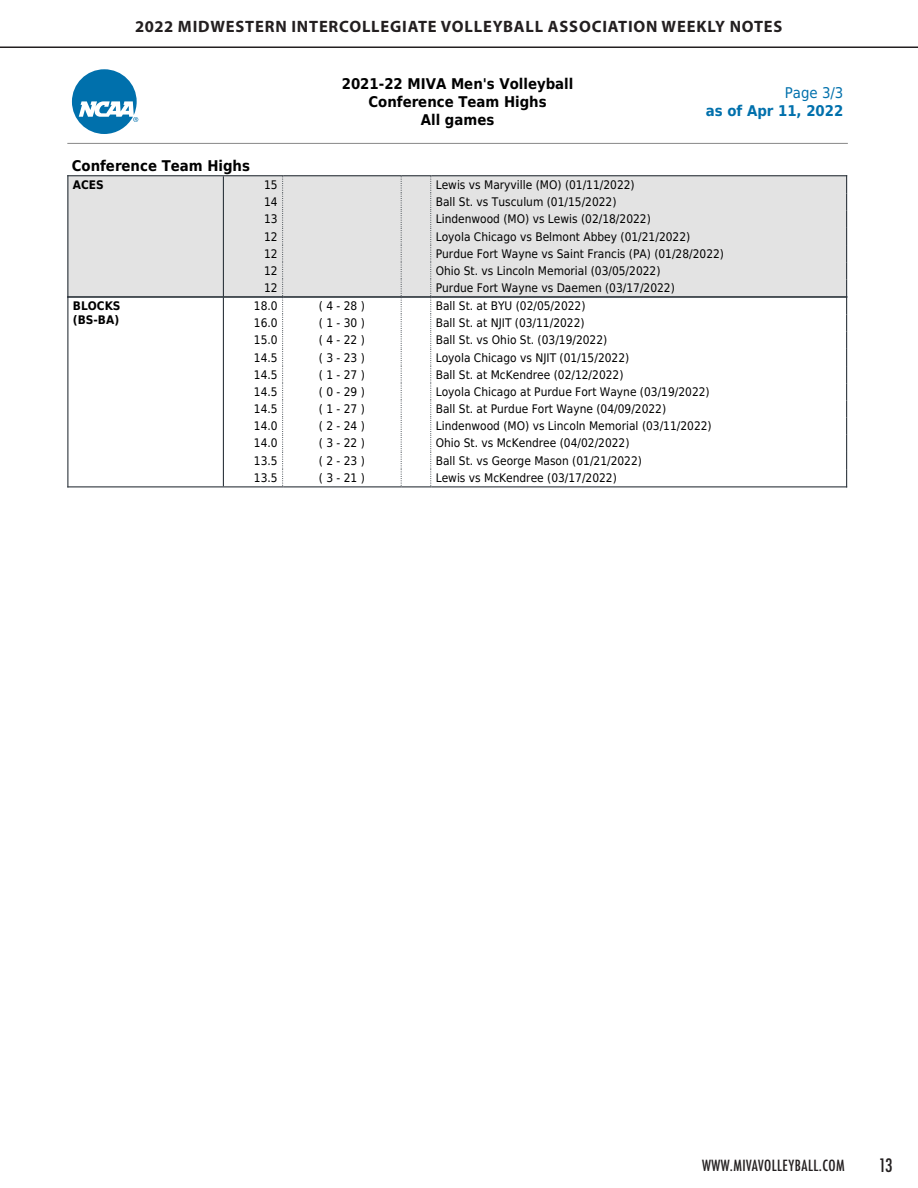
<style>
.page{position:relative;width:918px;height:1188px;background:#fff}
.page>*{position:absolute;margin:0;border:0;box-sizing:border-box;transform-origin:0 0}
.t1{font:500 condensed 18px "Futura";color:#231f20}
.t2{font:700 16.5px "Myriad Pro";letter-spacing:.05em;color:#231f20}
.t3{font:500 condensed 15px "Futura";letter-spacing:.03em;color:#231f20}
.t4{font:700 14.85px/17.7px "DejaVu Sans Condensed";color:#000;text-align:center}
.t5{font:700 14.85px/17.7px "DejaVu Sans Condensed";color:#0070ac;text-align:right}
.t6{font:11.85px "DejaVu Sans Condensed";color:#000}
.t7{font:700 11.85px/14.2px "DejaVu Sans Condensed";color:#000}
.s1{font-weight:400}
</style>
<div class="page">
<hr style="left:0;top:46px;width:918px;height:2px;background:#231f20">
<svg style="left:72px;top:69px;width:66px;height:65px"></svg>
<hr style="left:67px;top:143px;width:781px;height:1px;background:#888">
<div style="left:67px;top:175px;width:780px;height:123px;background:#e3e3e3"></div>
<div style="left:67px;top:296px;width:780px;height:191px;background:#fff"></div>
<hr style="left:223px;top:177px;width:1px;height:119px;background:#2d353c">
<hr style="left:67px;top:176px;width:1px;height:121px;background:#2d353c">
<hr style="left:68px;top:175px;width:155px;height:1px;background:#2d353c">
<hr style="left:68px;top:297px;width:155px;height:1px;background:#2d353c">
<hr style="left:225px;top:175px;width:58px;height:1px;background:#2d353c">
<hr style="left:284px;top:175px;width:117px;height:1px;background:#2d353c">
<hr style="left:432px;top:175px;width:415px;height:1px;background:#2d353c">
<hr style="left:225px;top:297px;width:58px;height:1px;background:#2d353c">
<hr style="left:284px;top:297px;width:117px;height:1px;background:#2d353c">
<hr style="left:432px;top:297px;width:415px;height:1px;background:#2d353c">
<hr style="left:223px;top:298px;width:1px;height:188px;background:#2d353c">
<hr style="left:67px;top:297px;width:1px;height:190px;background:#2d353c">
<hr style="left:68px;top:296px;width:155px;height:1px;background:#2d353c">
<hr style="left:68px;top:486px;width:155px;height:1px;background:#2d353c">
<hr style="left:225px;top:296px;width:58px;height:1px;background:#2d353c">
<hr style="left:284px;top:296px;width:117px;height:1px;background:#2d353c">
<hr style="left:432px;top:296px;width:415px;height:1px;background:#2d353c">
<svg style="left:282px;top:177px;width:1px;height:309px"></svg>
<hr style="left:225px;top:486px;width:58px;height:1px;background:#2d353c">
<hr style="left:284px;top:486px;width:117px;height:1px;background:#2d353c">
<svg style="left:401px;top:175px;width:30px;height:312px"></svg>
<svg style="left:846px;top:176px;width:1px;height:310px"></svg>
<hr style="left:432px;top:486px;width:415px;height:1px;background:#2d353c">
<h2 class="t2" style="left:135px;top:15px;width:649px">2022 MIDWESTERN INTERCOLLEGIATE VOLLEYBALL ASSOCIATION WEEKLY NOTES</h2>
<p class="t4" style="left:342px;top:75px;width:233px">2021-22 MIVA Men's Volleyball<br>Conference Team Highs<br>All games</p>
<p class="t5" style="left:706px;top:83px;width:139px"><span class="s1">Page 3/3<br></span>as of Apr 11, 2022</p>
<p class="t4" style="left:72px;top:157px;width:180px">Conference Team Highs</p>
<p class="t7" style="left:73px;top:177px;width:33px">ACES</p>
<p class="t6" style="left:264px;top:174px;width:15px">15</p>
<p class="t6" style="left:436px;top:174px;width:200px">Lewis vs Maryville (MO) (01/11/2022)</p>
<p class="t6" style="left:264px;top:192px;width:15px">14</p>
<p class="t6" style="left:436px;top:192px;width:182px">Ball St. vs Tusculum (01/15/2022)</p>
<p class="t6" style="left:264px;top:209px;width:15px">13</p>
<p class="t6" style="left:436px;top:209px;width:217px">Lindenwood (MO) vs Lewis (02/18/2022)</p>
<p class="t6" style="left:264px;top:226px;width:15px">12</p>
<p class="t6" style="left:436px;top:226px;width:256px">Loyola Chicago vs Belmont Abbey (01/21/2022)</p>
<p class="t6" style="left:264px;top:243px;width:15px">12</p>
<p class="t6" style="left:436px;top:243px;width:290px">Purdue Fort Wayne vs Saint Francis (PA) (01/28/2022)</p>
<p class="t6" style="left:264px;top:260px;width:15px">12</p>
<p class="t6" style="left:436px;top:260px;width:226px">Ohio St. vs Lincoln Memorial (03/05/2022)</p>
<p class="t6" style="left:264px;top:278px;width:15px">12</p>
<p class="t6" style="left:436px;top:278px;width:241px">Purdue Fort Wayne vs Daemen (03/17/2022)</p>
<p class="t7" style="left:73px;top:298px;width:49px">BLOCKS (BS-BA)</p>
<p class="t6" style="left:254px;top:295px;width:25px">18.0</p>
<p class="t6" style="left:319px;top:295px;width:48px">( 4 - 28 )</p>
<p class="t6" style="left:436px;top:295px;width:151px">Ball St. at BYU (02/05/2022)</p>
<p class="t6" style="left:254px;top:313px;width:25px">16.0</p>
<p class="t6" style="left:319px;top:313px;width:48px">( 1 - 30 )</p>
<p class="t6" style="left:436px;top:313px;width:150px">Ball St. at NJIT (03/11/2022)</p>
<p class="t6" style="left:254px;top:330px;width:25px">15.0</p>
<p class="t6" style="left:319px;top:330px;width:48px">( 4 - 22 )</p>
<p class="t6" style="left:436px;top:330px;width:173px">Ball St. vs Ohio St. (03/19/2022)</p>
<p class="t6" style="left:254px;top:347px;width:25px">14.5</p>
<p class="t6" style="left:319px;top:347px;width:48px">( 3 - 23 )</p>
<p class="t6" style="left:436px;top:347px;width:195px">Loyola Chicago vs NJIT (01/15/2022)</p>
<p class="t6" style="left:254px;top:364px;width:25px">14.5</p>
<p class="t6" style="left:319px;top:364px;width:48px">( 1 - 27 )</p>
<p class="t6" style="left:436px;top:364px;width:189px">Ball St. at McKendree (02/12/2022)</p>
<p class="t6" style="left:254px;top:381px;width:25px">14.5</p>
<p class="t6" style="left:319px;top:381px;width:48px">( 0 - 29 )</p>
<p class="t6" style="left:436px;top:381px;width:275px">Loyola Chicago at Purdue Fort Wayne (03/19/2022)</p>
<p class="t6" style="left:254px;top:399px;width:25px">14.5</p>
<p class="t6" style="left:319px;top:399px;width:48px">( 1 - 27 )</p>
<p class="t6" style="left:436px;top:399px;width:232px">Ball St. at Purdue Fort Wayne (04/09/2022)</p>
<p class="t6" style="left:254px;top:416px;width:25px">14.0</p>
<p class="t6" style="left:319px;top:416px;width:48px">( 2 - 24 )</p>
<p class="t6" style="left:436px;top:416px;width:277px">Lindenwood (MO) vs Lincoln Memorial (03/11/2022)</p>
<p class="t6" style="left:254px;top:433px;width:25px">14.0</p>
<p class="t6" style="left:319px;top:433px;width:48px">( 3 - 22 )</p>
<p class="t6" style="left:436px;top:433px;width:195px">Ohio St. vs McKendree (04/02/2022)</p>
<p class="t6" style="left:254px;top:450px;width:25px">13.5</p>
<p class="t6" style="left:319px;top:450px;width:48px">( 2 - 23 )</p>
<p class="t6" style="left:436px;top:450px;width:208px">Ball St. vs George Mason (01/21/2022)</p>
<p class="t6" style="left:254px;top:467px;width:25px">13.5</p>
<p class="t6" style="left:319px;top:467px;width:48px">( 3 - 21 )</p>
<p class="t6" style="left:436px;top:467px;width:183px">Lewis vs McKendree (03/17/2022)</p>
<p class="t3" style="left:702px;top:1156px;width:144px">WWW.MIVAVOLLEYBALL.COM</p>
<h1 class="t1" style="left:879px;top:1154px;width:15px">13</h1>
</div>
